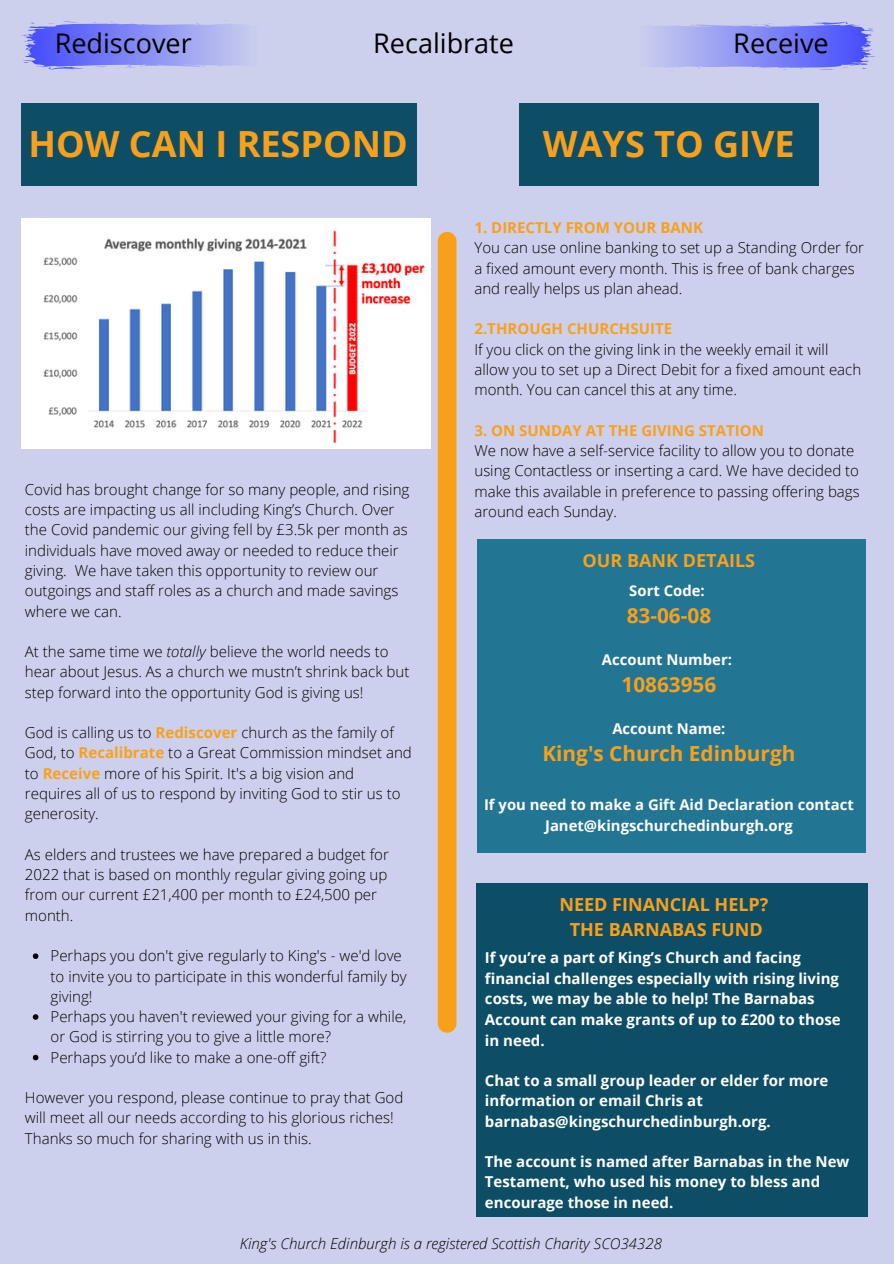
<style>
.page{position:relative;width:894px;height:1264px;background:#fff}
.page>*{position:absolute;margin:0;border:0;box-sizing:border-box;transform-origin:0 0}
.t1{font:700 36px "Open Sans";color:#f9a01b}
.t2{font:27px "Open Sans";color:#000}
.t3{font:700 20.7px "Open Sans";color:#f9a01b}
.t4{font:700 18px "Open Sans";color:#f9a01b}
.t5{font:300 15px/20.2px "Open Sans";color:#000}
.t6{font:700 15px/20.5px "Open Sans";color:#fff}
.t7{font:700 15px "Open Sans";color:#f9a01b}
.t8{font:italic 300 15px "Open Sans";color:#000}
.t9{font:700 14.85px/20.2px "Open Sans";color:#fff;text-align:center}
.s1{font-style:italic}
.s2{font-weight:700;color:#f9a01b}
</style>
<div class="page">
<div style="left:0;top:0;width:893px;height:1263px;background:#ccd0ed"></div>
<svg style="left:656px;top:21px;width:219px;height:49px"></svg>
<svg style="left:21px;top:20px;width:221px;height:50px"></svg>
<div style="left:437px;top:232px;width:19px;height:800px;background:#f9a01b;border-radius:9px"></div>
<div style="left:476px;top:539px;width:389px;height:313px;background:#237594"></div>
<div style="left:476px;top:883px;width:391px;height:333px;background:#0d4e66"></div>
<img style="left:21px;top:219px;width:409px;height:229px">
<svg style="left:33px;top:953px;width:5px;height:6px"></svg>
<svg style="left:33px;top:1014px;width:5px;height:5px"></svg>
<svg style="left:33px;top:1054px;width:5px;height:6px"></svg>
<div style="left:21px;top:103px;width:395px;height:82px;background:#0d4e66"></div>
<div style="left:519px;top:103px;width:299px;height:82px;background:#0d4e66"></div>
<p class="t2" style="left:55px;top:24px;width:138px">Rediscover</p>
<p class="t2" style="left:373px;top:24px;width:142px">Recalibrate</p>
<p class="t2" style="left:733px;top:24px;width:97px">Receive</p>
<p class="t1" style="left:29px;top:118px;width:380px">HOW CAN I RESPOND</p>
<p class="t1" style="left:542px;top:118px;width:253px">WAYS TO GIVE</p>
<p class="t5" style="left:25px;top:479px;width:386px">Covid has brought change for so many people, and rising costs are impacting us all including King’s Church. Over the Covid pandemic our giving fell by £3.5k per month as individuals have moved away or needed to reduce their giving. We have taken this opportunity to review our outgoings and staff roles as a church and made savings where we can.</p>
<p class="t5" style="left:25px;top:641px;width:386px">At the same time we <span class="s1">totally</span> believe the world needs to hear about Jesus. As a church we mustn’t shrink back but step forward into the opportunity God is giving us!</p>
<p class="t5" style="left:25px;top:722px;width:388px">God is calling us to <span class="s2">Rediscover</span> church as the family of God, to <span class="s2">Recalibrate</span> to a Great Commission mindset and to <span class="s2">Receive</span> more of his Spirit. It's a big vision and requires all of us to respond by inviting God to stir us to generosity.</p>
<p class="t5" style="left:25px;top:844px;width:365px">As elders and trustees we have prepared a budget for 2022 that is based on monthly regular giving going up from our current £21,400 per month to £24,500 per month.</p>
<p class="t5" style="left:50px;top:945px;width:358px">Perhaps you don't give regularly to King's - we'd love to invite you to participate in this wonderful family by giving!</p>
<p class="t5" style="left:50px;top:1006px;width:357px">Perhaps you haven't reviewed your giving for a while, or God is stirring you to give a little more?</p>
<p class="t5" style="left:50px;top:1046px;width:277px">Perhaps you’d like to make a one-off gift?</p>
<p class="t5" style="left:25px;top:1087px;width:380px">However you respond, please continue to pray that God will meet all our needs according to his glorious riches!<br>Thanks so much for sharing with us in this.</p>
<p class="t7" style="left:474px;top:217px;width:230px">1. DIRECTLY FROM YOUR BANK</p>
<p class="t5" style="left:474px;top:237px;width:391px">You can use online banking to set up a Standing Order for a fixed amount every month. This is free of bank charges and really helps us plan ahead.</p>
<p class="t7" style="left:474px;top:318px;width:199px">2.THROUGH CHURCHSUITE</p>
<p class="t5" style="left:474px;top:339px;width:388px">If you click on the giving link in the weekly email it will allow you to set up a Direct Debit for a fixed amount each month. You can cancel this at any time.</p>
<p class="t7" style="left:474px;top:420px;width:291px">3. ON SUNDAY AT THE GIVING STATION</p>
<p class="t5" style="left:474px;top:440px;width:386px">We now have a self-service facility to allow you to donate using Contactless or inserting a card. We have decided to make this available in preference to passing offering bags around each Sunday.</p>
<p class="t4" style="left:582px;top:547px;width:174px">OUR BANK DETAILS</p>
<p class="t9" style="left:629px;top:580px;width:77px">Sort Code:</p>
<p class="t3" style="left:626px;top:601px;width:86px">83-06-08</p>
<p class="t9" style="left:601px;top:649px;width:131px">Account Number:</p>
<p class="t3" style="left:621px;top:670px;width:96px">10863956</p>
<p class="t9" style="left:612px;top:718px;width:115px">Account Name:</p>
<p class="t3" style="left:542px;top:738px;width:254px">King's Church Edinburgh</p>
<p class="t9" style="left:484px;top:794px;width:371px">If you need to make a Gift Aid Declaration contact<br>Janet@kingschurchedinburgh.org</p>
<p class="t4" style="left:559px;top:892px;width:210px">NEED FINANCIAL HELP?</p>
<p class="t4" style="left:569px;top:916px;width:194px">THE BARNABAS FUND</p>
<p class="t6" style="left:485px;top:947px;width:357px">If you’re a part of King’s Church and facing financial challenges especially with rising living costs, we may be able to help! The Barnabas Account can make grants of up to £200 to those in need.</p>
<p class="t6" style="left:485px;top:1069px;width:345px">Chat to a small group leader or elder for more information or email Chris at barnabas@kingschurchedinburgh.org.</p>
<p class="t6" style="left:485px;top:1150px;width:366px">The account is named after Barnabas in the New<br>Testament, who used his money to bless and encourage those in need.</p>
<p class="t8" style="left:240px;top:1233px;width:423px">King's Church Edinburgh is a registered Scottish Charity SCO34328</p>
</div>
